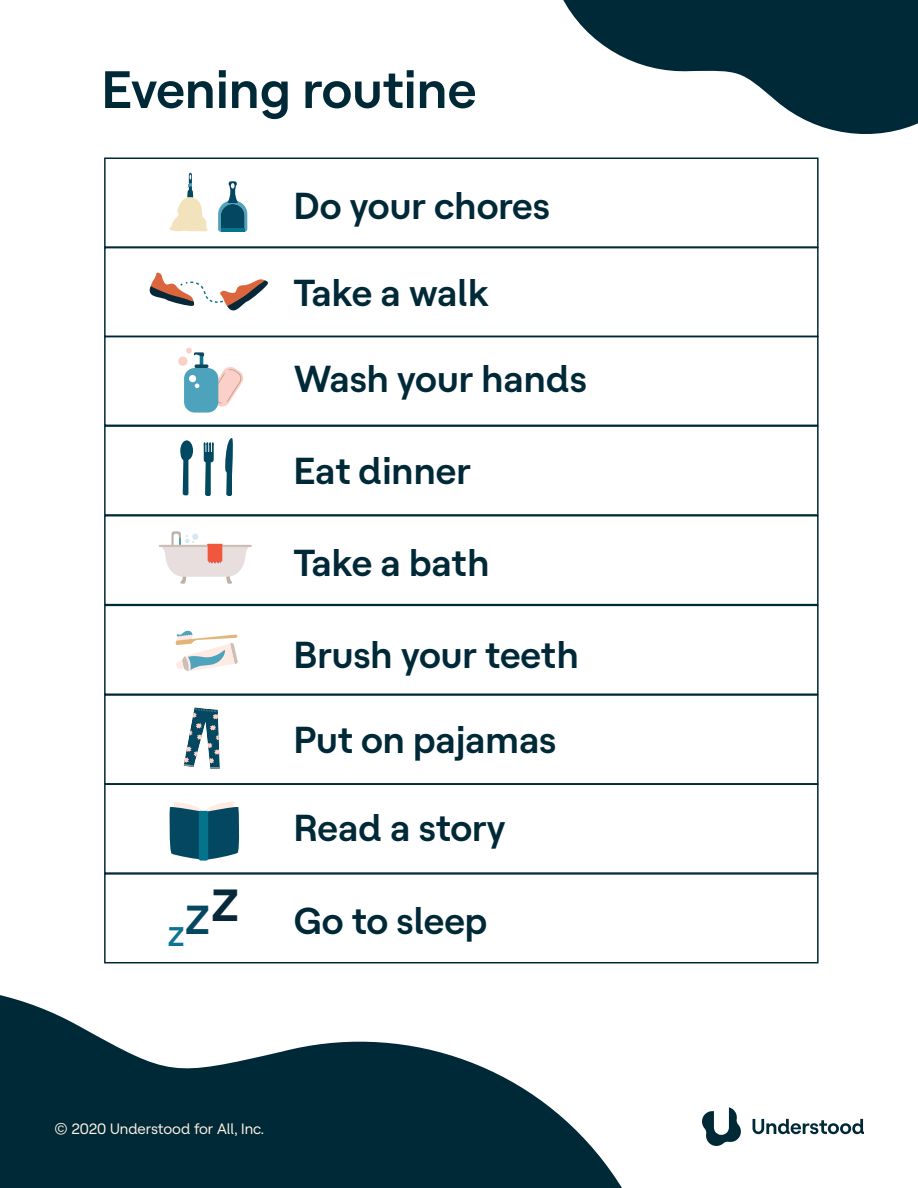
<style>
.page{position:relative;width:918px;height:1188px;background:#fff}
.page>*{position:absolute;margin:0;border:0;box-sizing:border-box;transform-origin:0 0}
.t1{font:600 52.5px "Understood Sans";color:#002938}
.t2{font:700 45px "Understood Sans";color:#062839}
.t3{font:600 40.5px "Understood Sans";color:#034761}
.t4{font:600 37.5px "Understood Sans";color:#002938}
.t5{font:600 27px "Understood Sans";color:#0d758e}
.t6{font:15px "Understood Sans";color:#fff4e5}
</style>
<div class="page">
<svg style="left:0;top:995px;width:622px;height:193px;fill:#002938"></svg>
<div style="left:104px;top:158px;width:715px;height:90px;border:2px solid #002938"></div>
<div style="left:104px;top:247px;width:715px;height:90px;border:2px solid #002938"></div>
<div style="left:104px;top:336px;width:715px;height:90px;border:2px solid #002938"></div>
<div style="left:104px;top:425px;width:715px;height:91px;border:2px solid #002938"></div>
<div style="left:104px;top:515px;width:715px;height:90px;border:2px solid #002938"></div>
<div style="left:104px;top:605px;width:715px;height:90px;border:2px solid #002938"></div>
<div style="left:104px;top:694px;width:715px;height:91px;border:2px solid #002938"></div>
<div style="left:104px;top:783px;width:715px;height:91px;border:2px solid #002938"></div>
<div style="left:104px;top:873px;width:715px;height:90px;border:2px solid #002938"></div>
<svg style="left:180px;top:440px;width:13px;height:55px"></svg>
<svg style="left:204px;top:442px;width:10px;height:54px"></svg>
<svg style="left:225px;top:438px;width:8px;height:58px"></svg>
<div style="left:184px;top:368px;width:34px;height:45px;background:#4da3bb;border-radius:11px"></div>
<svg style="left:178px;top:348px;width:66px;height:60px"></svg>
<hr style="left:159px;top:545px;width:93px;height:2px;background:#ccbfb5">
<svg style="left:160px;top:531px;width:90px;height:53px"></svg>
<svg style="left:218px;top:181px;width:29px;height:51px"></svg>
<svg style="left:169px;top:173px;width:39px;height:59px"></svg>
<svg style="left:169px;top:801px;width:71px;height:59px;background:#3e7184"></svg>
<div style="left:199px;top:811px;width:9px;height:50px;background:#05738c;border-radius:2px"></div>
<svg style="left:149px;top:272px;width:119px;height:39px"></svg>
<svg style="left:184px;top:707px;width:36px;height:62px"></svg>
<svg style="left:753px;top:1119px;width:111px;height:15px"></svg>
<svg style="left:702px;top:1107px;width:39px;height:39px"></svg>
<svg style="left:563px;top:0;width:355px;height:134px;fill:#002938"></svg>
<svg style="left:176px;top:630px;width:62px;height:41px"></svg>
<p class="t1" style="left:102px;top:49px;width:376px">Evening routine</p>
<p class="t4" style="left:294px;top:177px;width:258px">Do your chores</p>
<p class="t4" style="left:294px;top:264px;width:197px">Take a walk</p>
<p class="t4" style="left:294px;top:350px;width:295px">Wash your hands</p>
<p class="t4" style="left:294px;top:442px;width:179px">Eat dinner</p>
<p class="t4" style="left:294px;top:534px;width:197px">Take a bath</p>
<p class="t4" style="left:294px;top:625px;width:287px">Brush your teeth</p>
<p class="t4" style="left:294px;top:711px;width:264px">Put on pajamas</p>
<p class="t2" style="left:212px;top:871px;width:28px">Z</p>
<p class="t3" style="left:185px;top:888px;width:26px">Z</p>
<p class="t5" style="left:168px;top:915px;width:18px">Z</p>
<p class="t4" style="left:294px;top:799px;width:213px">Read a story</p>
<p class="t4" style="left:294px;top:892px;width:195px">Go to sleep</p>
<p class="t6" style="left:54px;top:1117px;width:212px">© 2020 Understood for All, Inc.</p>
</div>
